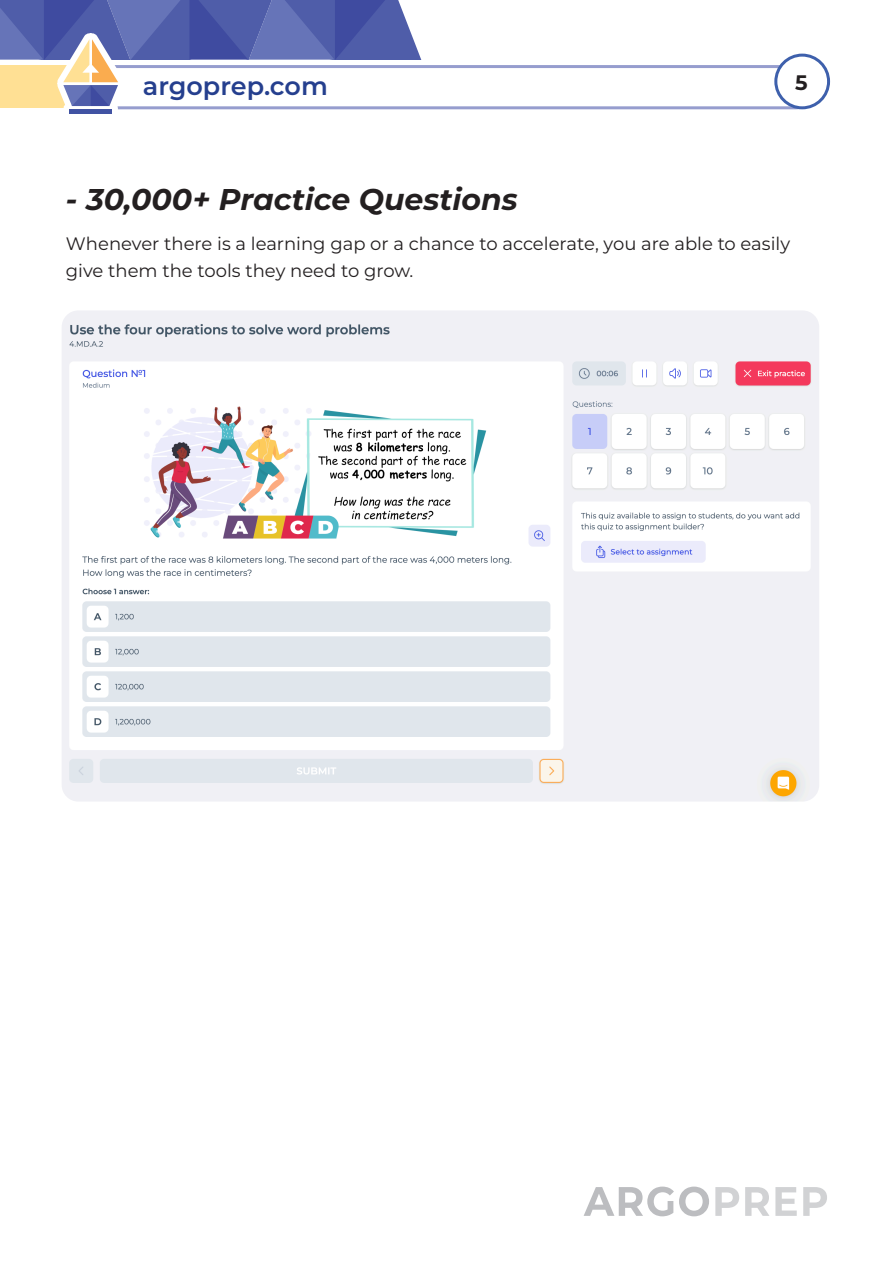
<style>
.page{position:relative;width:893px;height:1263px;background:#fff}
.page>*{position:absolute;margin:0;border:0;box-sizing:border-box;transform-origin:0 0}
.t1{font:italic 700 30px "Montserrat";color:#231f20}
.t2{font:600 25.5px "Montserrat";color:#253f8e}
.t3{font:700 21px "Montserrat";color:#231f20}
.t4{font:18px/27px "Montserrat";color:#231f20}
</style>
<div class="page">
<div style="left:84px;top:65px;width:732px;height:44px;border:3px solid #969dce;border-radius:20px"></div>
<div style="left:776px;top:55px;width:52px;height:53px;background:#fff;border-radius:50%"></div>
<div style="left:774px;top:54px;width:56px;height:55px;border:3px solid #3e60ac;border-radius:50%"></div>
<svg style="left:584px;top:1186px;width:125px;height:30px"></svg>
<svg style="left:715px;top:1187px;width:112px;height:29px"></svg>
<svg style="left:0;top:0;width:421px;height:114px"></svg>
<img style="left:62px;top:311px;width:757px;height:490px">
<h2 class="t2" style="left:143px;top:68px;width:186px">argoprep.com</h2>
<p class="t3" style="left:795px;top:68px;width:14px">5</p>
<p class="t1" style="left:66px;top:177px;width:453px">- 30,000+ Practice Questions</p>
<p class="t4" style="left:66px;top:229px;width:726px">Whenever there is a learning gap or a chance to accelerate, you are able to easily give them the tools they need to grow.</p>
</div>
